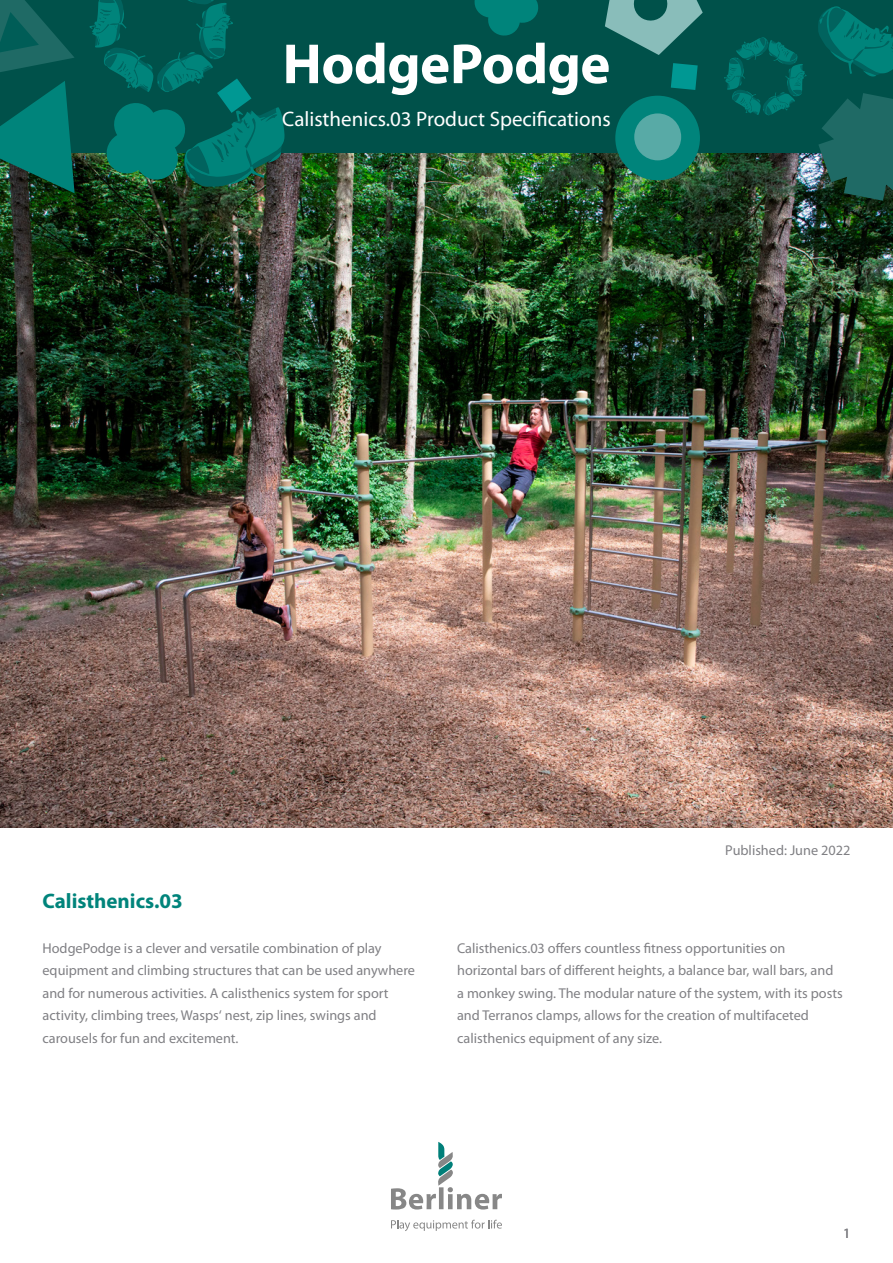
<style>
.page{position:relative;width:893px;height:1263px;background:#fff}
.page>*{position:absolute;margin:0;border:0;box-sizing:border-box;transform-origin:0 0}
.t1{font:700 57px "Myriad Pro";letter-spacing:-.01em;color:#fff}
.t2{font:21px "Myriad Pro";color:#fff}
.t3{font:700 21px "Myriad Pro";color:#00847b}
.t4{font:14.25px/22.5px "Myriad Pro";color:#808084}
</style>
<div class="page">
<img style="left:0;top:153px;width:893px;height:674px">
<div style="left:0;top:0;width:893px;height:153px;background:#00514a"></div>
<svg style="left:0;top:0;width:74px;height:72px"></svg>
<svg style="left:0;top:81px;width:75px;height:112px"></svg>
<svg style="left:818px;top:93px;width:75px;height:108px;background:#1b6059"></svg>
<div style="left:615px;top:96px;width:85px;height:84px;background:#00847b;border-radius:50%"></div>
<div style="left:634px;top:113px;width:47px;height:47px;background:#58aaa6;border-radius:50%"></div>
<svg style="left:671px;top:63px;width:27px;height:27px"></svg>
<svg style="left:605px;top:0;width:98px;height:55px"></svg>
<svg style="left:474px;top:0;width:64px;height:36px"></svg>
<svg style="left:818px;top:6px;width:75px;height:71px"></svg>
<svg style="left:90px;top:0;width:195px;height:187px"></svg>
<svg style="left:724px;top:37px;width:82px;height:78px"></svg>
<svg style="left:391px;top:1142px;width:111px;height:67px"></svg>
<svg style="left:391px;top:1220px;width:111px;height:11px"></svg>
<h1 class="t1" style="left:283px;top:27px;width:329px">HodgePodge</h1>
<h2 class="t2" style="left:282px;top:106px;width:330px">Calisthenics.03 Product Specifications</h2>
<p class="t4" style="left:725px;top:839px;width:127px">Published: June 2022</p>
<h2 class="t3" style="left:43px;top:887px;width:142px">Calisthenics.03</h2>
<p class="t4" style="left:43px;top:936px;width:374px">HodgePodge is a clever and versatile combination of play equipment and climbing structures that can be used anywhere and for numerous activities. A calisthenics system for sport activity, climbing trees, Wasps‘ nest, zip lines, swings and carousels for fun and excitement.</p>
<p class="t4" style="left:457px;top:936px;width:387px">Calisthenics.03 offers countless fitness opportunities on horizontal bars of different heights, a balance bar, wall bars, and a monkey swing. The modular nature of the system, with its posts and Terranos clamps, allows for the creation of multifaceted calisthenics equipment of any size.</p>
<p class="t4" style="left:843px;top:1221px;width:9px">1</p>
</div>
